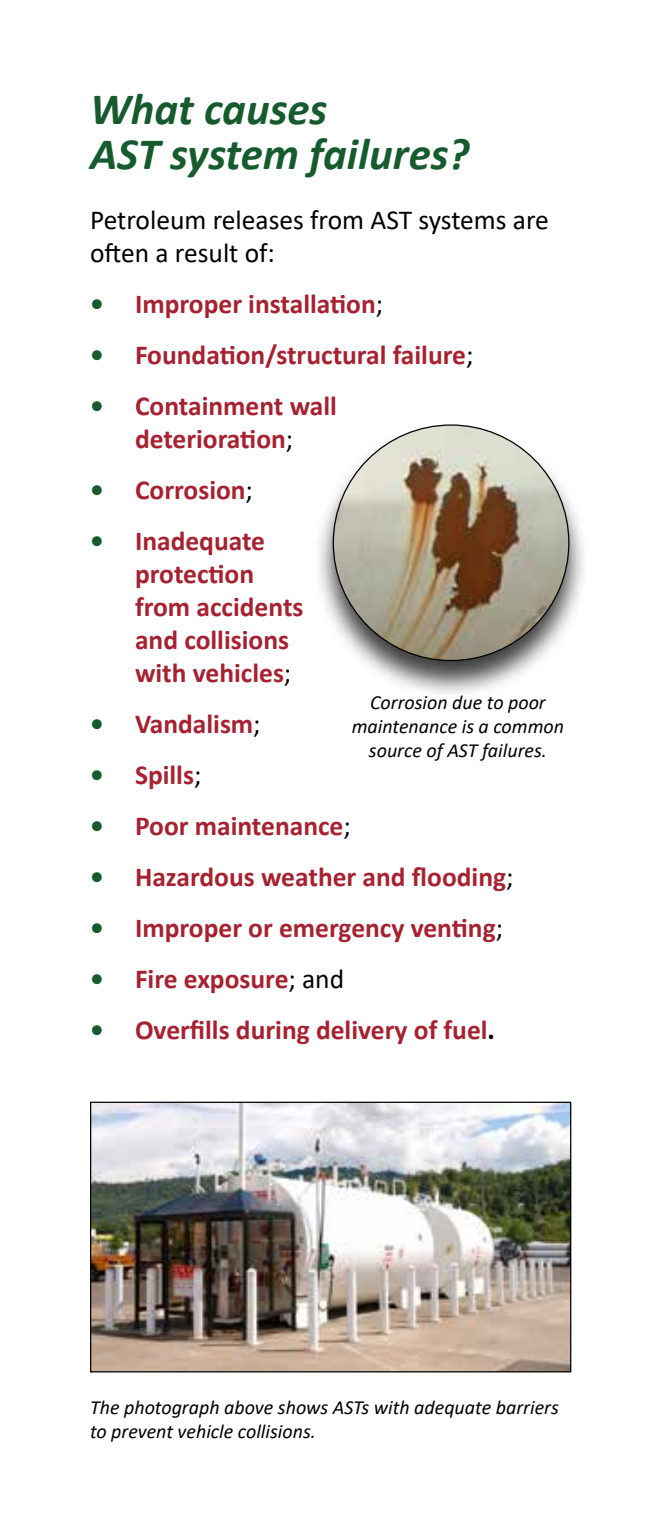
<style>
.page{position:relative;width:660px;height:1530px;background:#fff}
.page>*{position:absolute;margin:0;border:0;box-sizing:border-box;transform-origin:0 0}
.t1{font:italic 700 45px/45px "Calibri";color:#155b2e}
.t2{font:700 27.5px/33px "Calibri";color:#a62230;text-align:center}
.t3{font:27.5px/33px "Calibri";color:#000}
.t4{font:italic 20px/24px "Calibri";color:#000;text-align:center}
.s1{color:#155b2e}
.s2{font-weight:400;color:#000}
.s3{color:#000}
</style>
<div class="page">
<div style="left:313px;top:423px;width:276px;height:276px;background:#000;opacity:.75"></div>
<img style="left:333px;top:425px;width:236px;height:236px;border-radius:118px">
<img style="left:92px;top:1104px;width:477px;height:266px">
<div style="left:90px;top:1102px;width:481px;height:270px;border:1px solid #000"></div>
<h1 class="t1" style="left:90px;top:85px;width:381px">What causes<br>AST system failures?</h1>
<p class="t3" style="left:90px;top:202px;width:460px">Petroleum releases from AST systems are often a result of:</p>
<p class="t2" style="left:90px;top:287px;width:295px"><span class="s1">•</span> Improper installation<span class="s2">;</span></p>
<p class="t2" style="left:90px;top:338px;width:385px"><span class="s1">•</span> Foundation/structural failure<span class="s2">;</span></p>
<p class="t2" style="left:90px;top:389px;width:248px"><span class="s1">•</span> Containment wall deterioration<span class="s2">;</span></p>
<p class="t2" style="left:90px;top:473px;width:164px"><span class="s1">•</span> Corrosion<span class="s2">;</span></p>
<p class="t2" style="left:135px;top:524px;width:170px;text-align:left;text-indent:-45px"><span class="s1">•</span> Inadequate protection from accidents and collisions with vehicles<span class="s2">;</span></p>
<p class="t2" style="left:90px;top:707px;width:172px"><span class="s1">•</span> Vandalism<span class="s2">;</span></p>
<p class="t2" style="left:90px;top:758px;width:113px"><span class="s1">•</span> Spills<span class="s2">;</span></p>
<p class="t2" style="left:90px;top:809px;width:262px"><span class="s1">•</span> Poor maintenance<span class="s2">;</span></p>
<p class="t2" style="left:90px;top:860px;width:425px"><span class="s1">•</span> Hazardous weather and flooding<span class="s2">;</span></p>
<p class="t2" style="left:90px;top:911px;width:415px"><span class="s1">•</span> Improper or emergency venting<span class="s2">;</span></p>
<p class="t2" style="left:90px;top:962px;width:256px"><span class="s1">•</span> Fire exposure<span class="s2">; and</span></p>
<p class="t2" style="left:90px;top:1013px;width:406px"><span class="s1">•</span> Overfills during delivery of fuel<span class="s3">.</span></p>
<p class="t4" style="left:352px;top:690px;width:214px">Corrosion due to poor maintenance is a common source of AST failures.</p>
<p class="t4" style="left:90px;top:1394px;width:470px;text-align:left">The photograph above shows ASTs with adequate barriers to prevent vehicle collisions.</p>
</div>
